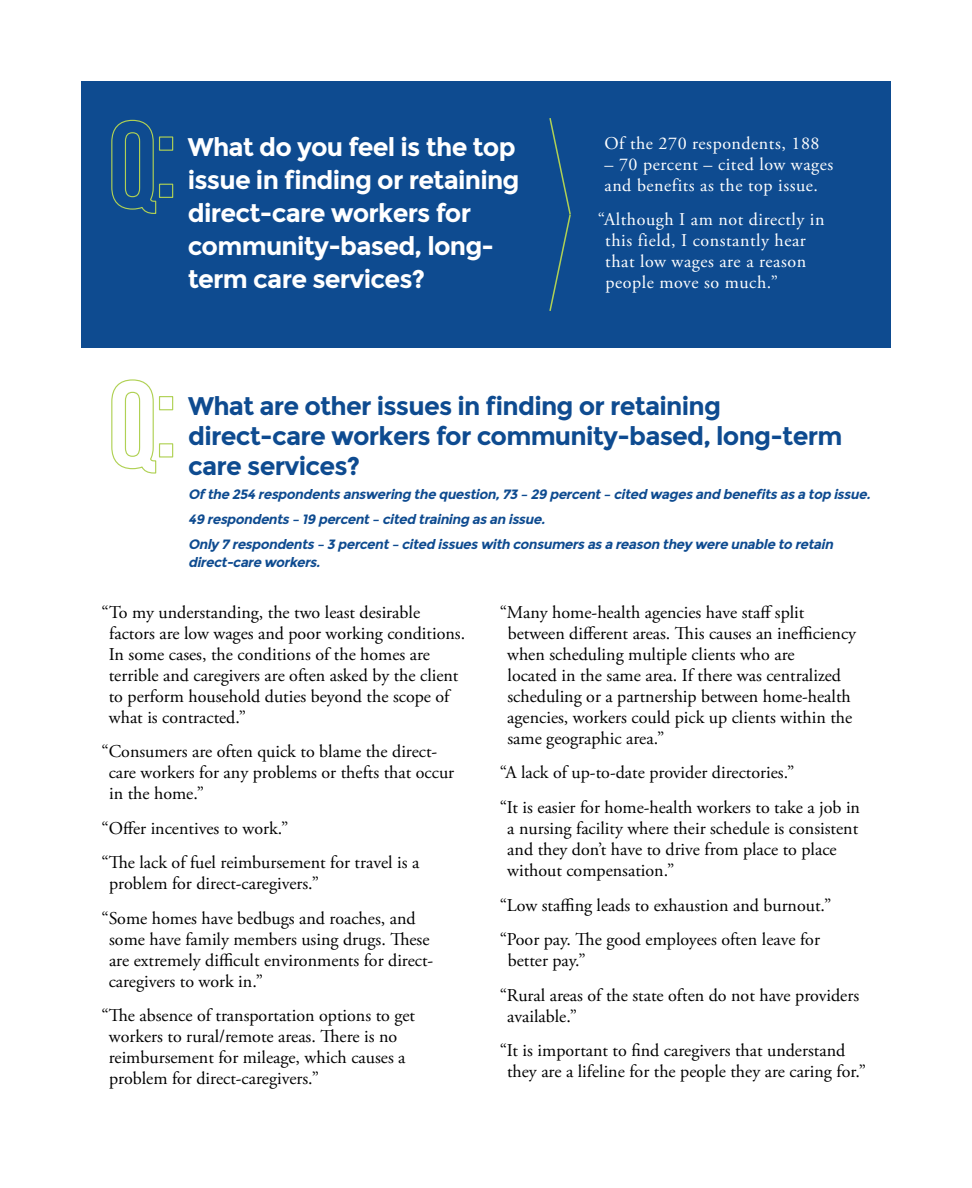
<style>
.page{position:relative;width:972px;height:1188px;background:#fff}
.page>*{position:absolute;margin:0;border:0;box-sizing:border-box;transform-origin:0 0}
.t1{font:700 25.5px/33px "Montserrat";letter-spacing:-.03em;color:#fff}
.t2{font:700 25.5px/30px "Montserrat";letter-spacing:-.03em;color:#0e4b90}
.t3{font:18px/21px "Adobe Garamond Pro";color:#000}
.t4{font:18px/21px "Adobe Garamond Pro";letter-spacing:.03em;color:#fff}
.t5{font:italic 700 13.5px/24.8px "Montserrat";color:#0e4b90}
</style>
<div class="page">
<div style="left:81px;top:81px;width:810px;height:267px;background:#0e4b90"></div>
<svg style="left:111px;top:119px;width:63px;height:95px"></svg>
<svg style="left:111px;top:379px;width:63px;height:95px"></svg>
<svg style="left:549px;top:118px;width:22px;height:193px"></svg>
<h1 class="t1" style="left:188px;top:130px;width:333px">What do you feel is the top issue in finding or retaining direct-care workers for community-based, long&shy;term care services?</h1>
<p class="t4" style="left:605px;top:134px;width:217px">Of the 270 respondents, 188</p>
<p class="t4" style="left:605px;top:155px;width:230px">– 70 percent – cited low wages and benefits as the top issue.</p>
<p class="t4" style="left:605px;top:210px;width:221px;text-indent:-7px">“Although I am not directly in this field, I constantly hear that low wages are a reason people move so much.”</p>
<h1 class="t2" style="left:188px;top:391px;width:656px">What are other issues in finding or retaining direct-care workers for community-based, long-term care services?</h1>
<p class="t5" style="left:188px;top:482px;width:687px">Ofthe 254 respondentsanswering the question,73 –29 percent–cited wagesand benefitsasa top issue.<br>49 respondents–19 percent–cited training asan issue.<br>Only 7 respondents–3 percent–cited issueswith consumersasa reason they were unable to retain</p>
<p class="t5" style="left:188px;top:550px;width:137px">direct-care workers.</p>
<p class="t3" style="left:109px;top:602px;width:358px;text-indent:-7px">“To my understanding, the two least desirable factors are low wages and poor working conditions.<br>In some cases, the conditions of the homes are terrible and caregivers are often asked by the client to perform household duties beyond the scope of what is contracted.”</p>
<p class="t3" style="left:109px;top:742px;width:347px;text-indent:-7px">“Consumers are often quick to blame the direct&shy;care workers for any problems or thefts that occur in the home.”</p>
<p class="t3" style="left:101px;top:812px;width:319px;line-height:34.5px">“Offer incentives to work.”<br>“The lack of fuel reimbursement for travel is a</p>
<p class="t3" style="left:101px;top:867px;width:316px;line-height:34.5px;text-indent:8px">problem for direct-caregivers.”<br>“Some homes have bedbugs and roaches, and</p>
<p class="t3" style="left:109px;top:929px;width:326px">some have family members using drugs. These are extremely difficult environments for direct&shy;caregivers to work in.”</p>
<p class="t3" style="left:109px;top:1006px;width:308px;text-indent:-7px">“The absence of transportation options to get workers to rural/remote areas. There is no reimbursement for mileage, which causes a problem for direct-caregivers.”</p>
<p class="t3" style="left:507px;top:602px;width:351px;text-indent:-7px">“Many home-health agencies have staff split between different areas. This causes an inefficiency when scheduling multiple clients who are<br>located in the same area. If there was centralized scheduling or a partnership between home-health agencies, workers could pick up clients within the same geographic area.”</p>
<p class="t3" style="left:500px;top:756px;width:362px;line-height:34.5px">“A lack of up-to-date provider directories.”<br>“It is easier for home-health workers to take a job in</p>
<p class="t3" style="left:507px;top:818px;width:353px">a nursing facility where their schedule is consistent and they don’t have to drive from place to place without compensation.”</p>
<p class="t3" style="left:500px;top:888px;width:333px;line-height:34.5px">“Low staffing leads to exhaustion and burnout.” “Poor pay. The good employees often leave for</p>
<p class="t3" style="left:500px;top:944px;width:361px;line-height:34.5px;text-indent:8px">better pay.”<br>“Rural areas of the state often do not have providers</p>
<p class="t3" style="left:500px;top:999px;width:347px;line-height:34.5px;text-indent:8px">available.”<br>“It is important to find caregivers that understand</p>
<p class="t3" style="left:507px;top:1061px;width:361px">they are a lifeline for the people they are caring for.”</p>
</div>
